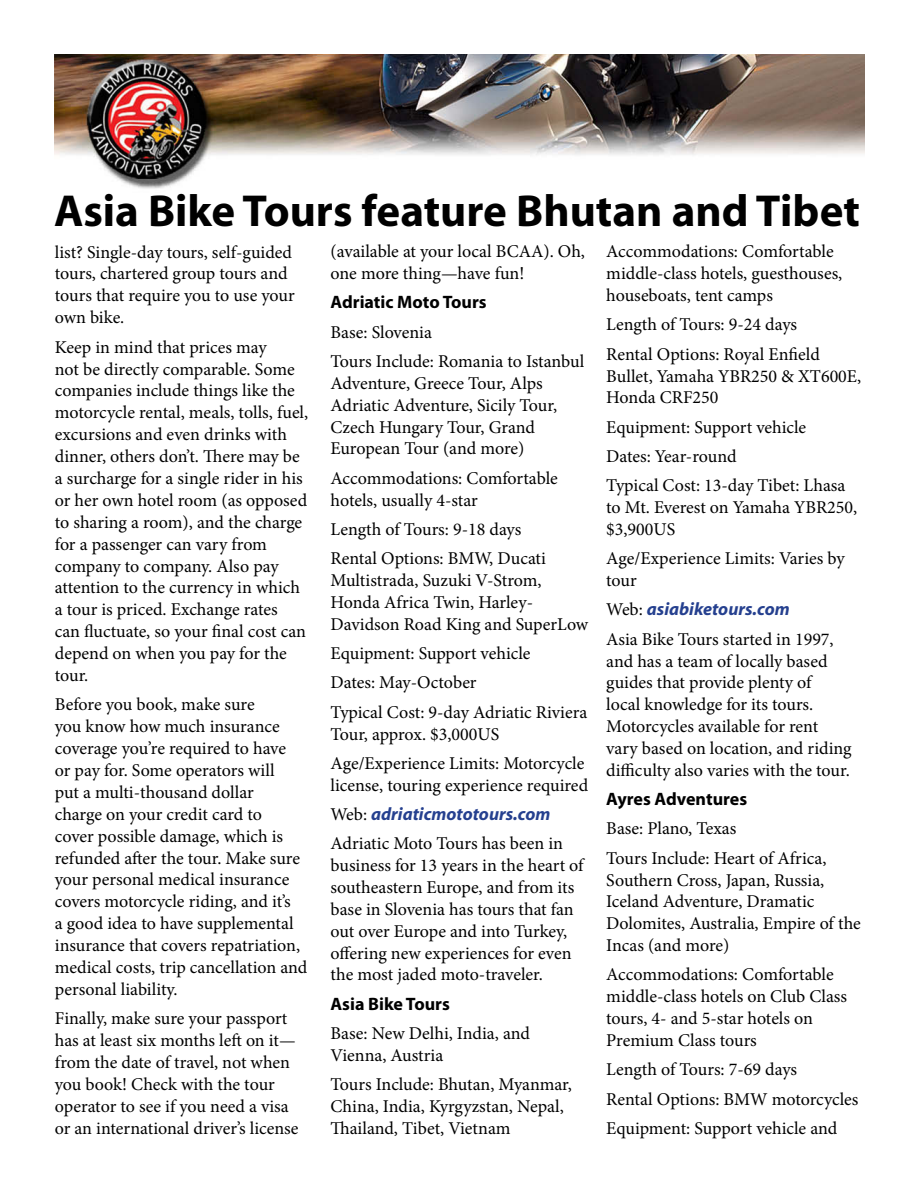
<style>
.page{position:relative;width:918px;height:1188px;background:#fff}
.page>*{position:absolute;margin:0;border:0;box-sizing:border-box;transform-origin:0 0}
.Headline{font:700 45px "Myriad";color:#000}
.body_copy{font:18px/21.9px "Minion Pro";letter-spacing:-.005em;color:#000}
.body_copy-2{font:italic 700 18px "Myriad";color:#25408f}
.subhead_embedded{font:700 18px "Myriad Pro";color:#000}
.s1{font-family:"Minion Pro";font-weight:400;font-style:normal;color:#000}
</style>
<div class="page">
<img style="left:55px;top:54px;width:810px;height:135px">
<p class="Headline" style="left:54px;top:187px;width:807px">Asia Bike Tours feature Bhutan and Tibet</p>
<p class="body_copy" style="left:55px;top:241px;width:241px">list? Single-day tours, self-guided tours, chartered group tours and tours that require you to use your own bike.</p>
<p class="body_copy" style="left:55px;top:336px;width:255px">Keep in mind that prices may<br>not be directly comparable. Some companies include things like the motorcycle rental, meals, tolls, fuel, excursions and even drinks with dinner, others don’t. There may be a surcharge for a single rider in his or her own hotel room (as opposed to sharing a room), and the charge for a passenger can vary from company to company. Also pay attention to the currency in which a tour is priced. Exchange rates<br>can fluctuate, so your final cost can depend on when you pay for the tour.</p>
<p class="body_copy" style="left:55px;top:694px;width:254px">Before you book, make sure<br>you know how much insurance coverage you’re required to have<br>or pay for. Some operators will<br>put a multi-thousand dollar<br>charge on your credit card to<br>cover possible damage, which is refunded after the tour. Make sure your personal medical insurance covers motorcycle riding, and it’s<br>a good idea to have supplemental insurance that covers repatriation, medical costs, trip cancellation and personal liability.</p>
<p class="body_copy" style="left:55px;top:1008px;width:245px">Finally, make sure your passport has at least six months left on it— from the date of travel, not when you book! Check with the tour operator to see if you need a visa or an international driver’s license</p>
<p class="body_copy" style="left:331px;top:241px;width:256px">(available at your local BCAA). Oh, one more thing—have fun!</p>
<p class="subhead_embedded" style="left:331px;top:291px;width:158px">Adriatic Moto Tours</p>
<p class="body_copy" style="left:331px;top:321px;width:103px">Base: Slovenia</p>
<p class="body_copy" style="left:331px;top:351px;width:255px">Tours Include: Romania to Istanbul<br>Adventure, Greece Tour, Alps<br>Adriatic Adventure, Sicily Tour,<br>Czech Hungary Tour, Grand<br>European Tour (and more)</p>
<p class="body_copy" style="left:331px;top:467px;width:229px">Accommodations: Comfortable hotels, usually 4-star</p>
<p class="body_copy" style="left:331px;top:518px;width:192px">Length of Tours: 9-18 days</p>
<p class="body_copy" style="left:331px;top:548px;width:259px">Rental Options: BMW, Ducati<br>Multistrada, Suzuki V-Strom,<br>Honda Africa Twin, Harley-<br>Davidson Road King and SuperLow</p>
<p class="body_copy" style="left:331px;top:642px;width:201px">Equipment: Support vehicle</p>
<p class="body_copy" style="left:331px;top:672px;width:148px">Dates: May-October</p>
<p class="body_copy" style="left:331px;top:701px;width:258px">Typical Cost: 9-day Adriatic Riviera<br>Tour, approx. $3,000US</p>
<p class="body_copy" style="left:331px;top:752px;width:259px">Age/Experience Limits: Motorcycle license, touring experience required</p>
<p class="body_copy-2" style="left:331px;top:805px;width:221px"><span class="s1">Web:</span> adriaticmototours.com</p>
<p class="body_copy" style="left:331px;top:833px;width:255px">Adriatic Moto Tours has been in business for 13 years in the heart of southeastern Europe, and from its base in Slovenia has tours that fan out over Europe and into Turkey, offering new experiences for even the most jaded moto-traveler.</p>
<p class="subhead_embedded" style="left:331px;top:992px;width:121px">Asia Bike Tours</p>
<p class="body_copy" style="left:331px;top:1022px;width:201px">Base: New Delhi, India, and<br>Vienna, Austria</p>
<p class="body_copy" style="left:331px;top:1074px;width:243px">Tours Include: Bhutan, Myanmar,<br>China, India, Kyrgyzstan, Nepal,<br>Thailand, Tibet, Vietnam</p>
<p class="body_copy" style="left:606px;top:241px;width:238px">Accommodations: Comfortable middle-class hotels, guesthouses, houseboats, tent camps</p>
<p class="body_copy" style="left:606px;top:314px;width:192px">Length of Tours: 9-24 days</p>
<p class="body_copy" style="left:606px;top:343px;width:257px">Rental Options: Royal Enfield<br>Bullet, Yamaha YBR250 &amp; XT600E,<br>Honda CRF250</p>
<p class="body_copy" style="left:606px;top:416px;width:201px">Equipment: Support vehicle</p>
<p class="body_copy" style="left:606px;top:445px;width:132px">Dates: Year-round</p>
<p class="body_copy" style="left:606px;top:475px;width:252px">Typical Cost: 13-day Tibet: Lhasa to Mt. Everest on Yamaha YBR250, $3,900US</p>
<p class="body_copy" style="left:606px;top:548px;width:240px">Age/Experience Limits: Varies by tour</p>
<p class="body_copy-2" style="left:606px;top:600px;width:185px"><span class="s1">Web:</span> asiabiketours.com</p>
<p class="body_copy" style="left:606px;top:628px;width:247px">Asia Bike Tours started in 1997, and has a team of locally based guides that provide plenty of<br>local knowledge for its tours.<br>Motorcycles available for rent vary based on location, and riding difficulty also varies with the tour.</p>
<p class="subhead_embedded" style="left:606px;top:787px;width:142px">Ayres Adventures</p>
<p class="body_copy" style="left:606px;top:818px;width:132px">Base: Plano, Texas</p>
<p class="body_copy" style="left:606px;top:847px;width:256px">Tours Include: Heart of Africa,<br>Southern Cross, Japan, Russia,<br>Iceland Adventure, Dramatic<br>Dolomites, Australia, Empire of the<br>Incas (and more)</p>
<p class="body_copy" style="left:606px;top:964px;width:242px">Accommodations: Comfortable middle-class hotels on Club Class tours, 4- and 5-star hotels on<br>Premium Class tours</p>
<p class="body_copy" style="left:606px;top:1059px;width:192px">Length of Tours: 7-69 days</p>
<p class="body_copy" style="left:606px;top:1088px;width:254px">Rental Options: BMW motorcycles</p>
<p class="body_copy" style="left:606px;top:1117px;width:233px">Equipment: Support vehicle and</p>
</div>
